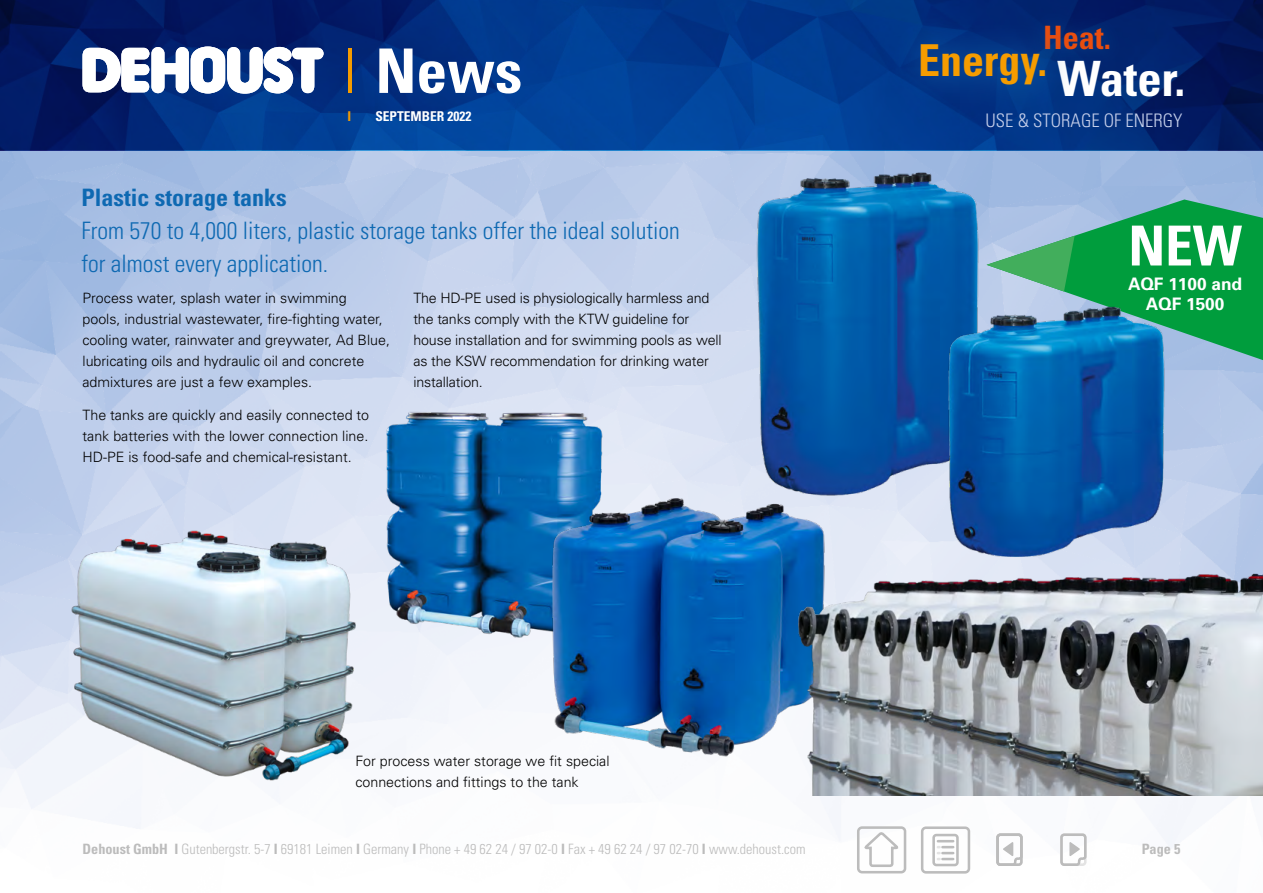
<style>
.page{position:relative;width:1263px;height:893px;background:#fff}
.page>*{position:absolute;margin:0;border:0;box-sizing:border-box;transform-origin:0 0}
.t1{font:700 condensed 61.5px "Univers";color:#fff}
.t2{font:700 condensed 55.2px "Univers";color:#fff}
.t3{font:700 condensed 48.75px "Univers";color:#fff}
.t4{font:700 condensed 43.95px "Univers";color:#f59c00}
.t5{font:700 condensed 32.25px "Univers";color:#e94e0f}
.t6{font:300 condensed 24px/33px "Univers";color:#0e69b2}
.t7{font:700 condensed 24px "Univers";color:#0e69b2}
.t8{font:300 condensed 18.6px "Univers";color:#c4ceea}
.t9{font:700 17.25px "Univers";color:#fff}
.t10{font:300 14.25px/21px "Univers";color:#000}
.t11{font:300 condensed 14.25px "Univers";color:#bcbcbc}
.t12{font:700 condensed 14.25px "Univers";color:#bcbcbc}
.t13{font:700 condensed 13.5px "Univers";color:#fff}
.t14{font:700 condensed 13.5px "Univers";color:#f59c00}
.s1{font-weight:300;color:#f59c00}
.s2{font-weight:700}
</style>
<div class="page">
<img style="left:0;top:150px;width:1263px;height:724px">
<img style="left:366px;top:390px;width:253px;height:253px">
<img style="left:544px;top:489px;width:283px;height:287px">
<img style="left:72px;top:528px;width:283px;height:255px">
<img style="left:765px;top:564px;width:498px;height:231px">
<img style="left:0;top:0;width:1263px;height:150px">
<svg style="left:83px;top:47px;width:241px;height:47px"></svg>
<div style="left:1026px;top:6px;width:103px;height:63px;background:#0e69b2;opacity:.2"></div>
<div style="left:885px;top:9px;width:195px;height:110px;background:#0e69b2;opacity:.4"></div>
<svg style="left:986px;top:199px;width:277px;height:161px;background:#39a972"></svg>
<img style="left:749px;top:160px;width:237px;height:347px">
<img style="left:941px;top:291px;width:235px;height:273px">
<svg style="left:995px;top:832px;width:29px;height:35px"></svg>
<svg style="left:1059px;top:832px;width:29px;height:35px"></svg>
<div style="left:857px;top:826px;width:49px;height:47px;border:3px solid #bcbcbc;border-radius:4px"></div>
<svg style="left:863px;top:833px;width:37px;height:35px"></svg>
<div style="left:921px;top:826px;width:49px;height:48px;border:3px solid #bcbcbc;border-radius:4px"></div>
<div style="left:932px;top:834px;width:27px;height:32px;border:3px solid #bcbcbc;border-radius:3px"></div>
<svg style="left:938px;top:840px;width:15px;height:20px"></svg>
<div style="left:996px;top:833px;width:27px;height:33px;border:3px solid #bcbcbc;border-radius:3px"></div>
<h1 class="t1" style="left:343px;top:33px;width:181px"><span class="s1">I</span> News</h1>
<p class="t14" style="left:348px;top:107px;width:5px">I</p>
<p class="t13" style="left:375px;top:107px;width:97px">SEPTEMBER 2022</p>
<h3 class="t7" style="left:81px;top:183px;width:207px">Plastic storage tanks</h3>
<h3 class="t6" style="left:81px;top:214px;width:600px">From 570 to 4,000 liters, plastic storage tanks offer the ideal solution for almost every application.</h3>
<p class="t10" style="left:82px;top:287px;width:309px">Process water, splash water in swimming<br>pools, industrial wastewater, fire-fighting water, cooling water, rainwater and greywater, Ad Blue, lubricating oils and hydraulic oil and concrete admixtures are just a few examples.</p>
<p class="t10" style="left:82px;top:404px;width:288px;text-align:justify">The tanks are quickly and easily connected to tank batteries with the lower connection line.<br>HD-PE is food-safe and chemical-resistant.</p>
<p class="t10" style="left:413px;top:287px;width:310px">The HD-PE used is physiologically harmless and the tanks comply with the KTW guideline for house installation and for swimming pools as well as the KSW recommendation for drinking water installation.</p>
<p class="t10" style="left:355px;top:750px;width:256px">For process water storage we fit special connections and fittings to the tank</p>
<h3 class="t5" style="left:1043px;top:18px;width:69px">Heat.</h3>
<h3 class="t3" style="left:1057px;top:48px;width:129px">Water.</h3>
<h3 class="t4" style="left:918px;top:33px;width:131px">Energy.</h3>
<h3 class="t8" style="left:985px;top:109px;width:198px">USE &amp; STORAGE OF ENERGY</h3>
<h2 class="t2" style="left:1128px;top:212px;width:115px">NEW</h2>
<p class="t9" style="left:1146px;top:293px;width:80px">AQF 1500</p>
<p class="t9" style="left:1128px;top:273px;width:116px">AQF 1100 and</p>
<p class="t11" style="left:82px;top:841px;width:725px"><span class="s2">Dehoust GmbH I</span> Gutenbergstr. 5-7 <span class="s2">I</span> 69181 Leimen <span class="s2">I</span> Germany <span class="s2">I</span> Phone + 49 62 24 / 97 02-0 <span class="s2">I</span> Fax + 49 62 24 / 97 02-70 <span class="s2">I</span> www.dehoust.com</p>
<p class="t12" style="left:1142px;top:840px;width:40px">Page 5</p>
</div>
